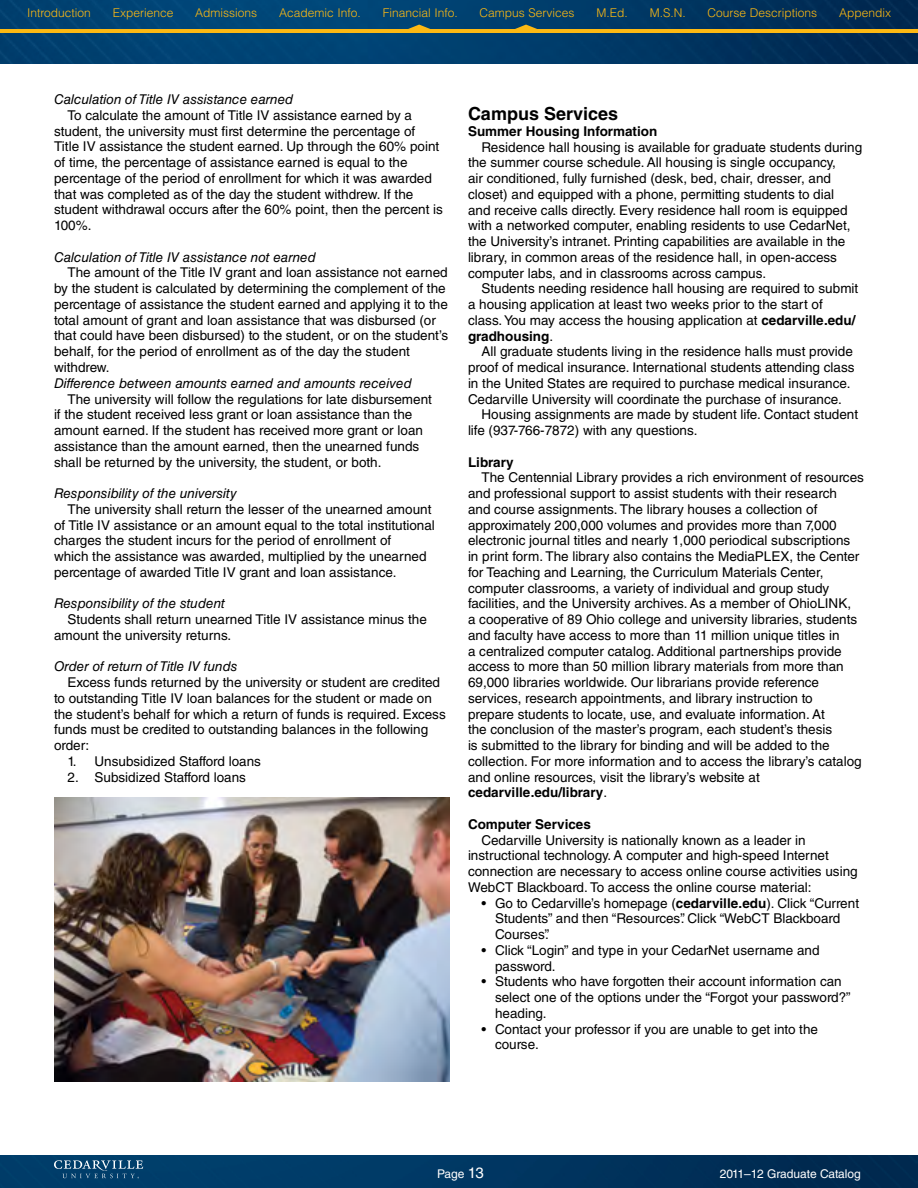
<style>
.page{position:relative;width:918px;height:1188px;background:#fff}
.page>*{position:absolute;margin:0;border:0;box-sizing:border-box;transform-origin:0 0}
.t1{font:700 18px "Helvetica LT Std";color:#000}
.t2{font:13.5px/15.8px "Helvetica LT Std";color:#000}
.t3{font:italic 13.5px "Helvetica LT Std";color:#000}
.t4{font:700 13.5px "Helvetica LT Std";color:#000}
.t5{font:300 12px "Helvetica LT Std";color:#fdb913}
.t6{font:12px "Helvetica LT Std";color:#fff}
.s1{font-weight:700}
.s2{font-size:15px}
</style>
<div class="page">
<img style="left:0;top:1156px;width:918px;height:32px">
<img style="left:0;top:0;width:918px;height:64px">
<svg style="left:54px;top:1160px;width:89px;height:18px;background:#295c82"></svg>
<hr style="left:0;top:29px;width:918px;height:3px;background:#fdb913">
<img style="left:54px;top:797px;width:396px;height:285px">
<svg style="left:407px;top:25px;width:24px;height:4px"></svg>
<svg style="left:514px;top:25px;width:24px;height:4px"></svg>
<p class="t5" style="left:27px;top:6px;width:65px">Introduction</p>
<p class="t5" style="left:113px;top:6px;width:62px">Experience</p>
<p class="t5" style="left:195px;top:6px;width:64px">Admissions</p>
<p class="t5" style="left:279px;top:6px;width:83px">Academic Info.</p>
<p class="t5" style="left:383px;top:6px;width:77px">Financial Info.</p>
<p class="t5" style="left:480px;top:6px;width:96px">Campus Services</p>
<p class="t5" style="left:597px;top:6px;width:33px">M.Ed.</p>
<p class="t5" style="left:650px;top:6px;width:37px">M.S.N.</p>
<p class="t5" style="left:708px;top:6px;width:111px">Course Descriptions</p>
<p class="t5" style="left:839px;top:6px;width:54px">Appendix</p>
<p class="t3" style="left:54px;top:92px;width:241px">Calculation of Title IV assistance earned</p>
<p class="t2" style="left:54px;top:107px;width:390px;text-indent:14px">To calculate the amount of Title IV assistance earned by a student, the university must first determine the percentage of Title IV assistance the student earned. Up through the 60% point of time, the percentage of assistance earned is equal to the percentage of the period of enrollment for which it was awarded that was completed as of the day the student withdrew. If the student withdrawal occurs after the 60% point, then the percent is 100%.</p>
<p class="t3" style="left:54px;top:249px;width:264px">Calculation of Title IV assistance not earned</p>
<p class="t2" style="left:54px;top:265px;width:396px;text-indent:14px">The amount of the Title IV grant and loan assistance not earned by the student is calculated by determining the complement of the percentage of assistance the student earned and applying it to the total amount of grant and loan assistance that was disbursed (or that could have been disbursed) to the student, or on the student’s behalf, for the period of enrollment as of the day the student withdrew.</p>
<p class="t3" style="left:54px;top:375px;width:359px">Difference between amounts earned and amounts received</p>
<p class="t2" style="left:54px;top:391px;width:379px;text-indent:14px">The university will follow the regulations for late disbursement if the student received less grant or loan assistance than the amount earned. If the student has received more grant or loan assistance than the amount earned, then the unearned funds shall be returned by the university, the student, or both.</p>
<p class="t3" style="left:54px;top:485px;width:185px">Responsibility of the university</p>
<p class="t2" style="left:54px;top:501px;width:382px;text-indent:14px">The university shall return the lesser of the unearned amount of Title IV assistance or an amount equal to the total institutional charges the student incurs for the period of enrollment of<br>which the assistance was awarded, multiplied by the unearned percentage of awarded Title IV grant and loan assistance.</p>
<p class="t3" style="left:54px;top:596px;width:173px">Responsibility of the student</p>
<p class="t2" style="left:54px;top:611px;width:374px;text-indent:14px">Students shall return unearned Title IV assistance minus the amount the university returns.</p>
<p class="t3" style="left:54px;top:659px;width:185px">Order of return of Title IV funds</p>
<p class="t2" style="left:54px;top:674px;width:393px;text-indent:14px">Excess funds returned by the university or student are credited to outstanding Title IV loan balances for the student or made on the student’s behalf for which a return of funds is required. Excess funds must be credited to outstanding balances in the following order:</p>
<p class="t2" style="left:68px;top:753px;width:195px">1. Unsubsidized Stafford loans</p>
<p class="t2" style="left:68px;top:769px;width:180px">2. Subsidized Stafford loans</p>
<h1 class="t1" style="left:468px;top:103px;width:152px">Campus Services</h1>
<p class="t4" style="left:468px;top:123px;width:191px">Summer Housing Information</p>
<p class="t2" style="left:468px;top:139px;width:396px;text-indent:14px">Residence hall housing is available for graduate students during the summer course schedule. All housing is single occupancy,<br>air conditioned, fully furnished (desk, bed, chair, dresser, and closet) and equipped with a phone, permitting students to dial<br>and receive calls directly. Every residence hall room is equipped with a networked computer, enabling residents to use CedarNet, the University’s intranet. Printing capabilities are available in the library, in common areas of the residence hall, in open-access computer labs, and in classrooms across campus.</p>
<p class="t2" style="left:468px;top:281px;width:392px;text-indent:14px">Students needing residence hall housing are required to submit a housing application at least two weeks prior to the start of class. You may access the housing application at <span class="s1">cedarville.edu/ gradhousing</span>.</p>
<p class="t2" style="left:482px;top:344px;width:373px">All graduate students living in the residence halls must provide</p>
<p class="t2" style="left:468px;top:359px;width:388px">proof of medical insurance. International students attending class</p>
<p class="t2" style="left:468px;top:375px;width:384px">in the United States are required to purchase medical insurance.</p>
<p class="t2" style="left:468px;top:391px;width:375px">Cedarville University will coordinate the purchase of insurance.</p>
<p class="t2" style="left:482px;top:407px;width:378px">Housing assignments are made by student life. Contact student</p>
<p class="t2" style="left:468px;top:422px;width:231px">life (937-766-7872) with any questions.</p>
<p class="t4" style="left:468px;top:454px;width:47px">Library</p>
<p class="t2" style="left:468px;top:470px;width:397px;text-indent:14px">The Centennial Library provides a rich environment of resources and professional support to assist students with their research<br>and course assignments. The library houses a collection of approximately 200,000 volumes and provides more than 7,000 electronic journal titles and nearly 1,000 periodical subscriptions in print form. The library also contains the MediaPLEX, the Center for Teaching and Learning, the Curriculum Materials Center, computer classrooms, a variety of individual and group study facilities, and the University archives. As a member of OhioLINK,<br>a cooperative of 89 Ohio college and university libraries, students and faculty have access to more than 11 million unique titles in<br>a centralized computer catalog. Additional partnerships provide access to more than 50 million library materials from more than 69,000 libraries worldwide. Our librarians provide reference services, research appointments, and library instruction to<br>prepare students to locate, use, and evaluate information. At<br>the conclusion of the master’s program, each student’s thesis<br>is submitted to the library for binding and will be added to the collection. For more information and to access the library’s catalog and online resources, visit the library’s website at <span class="s1">cedarville.edu/library</span>.</p>
<p class="t4" style="left:468px;top:816px;width:124px">Computer Services</p>
<p class="t2" style="left:468px;top:832px;width:391px;text-indent:14px">Cedarville University is nationally known as a leader in instructional technology. A computer and high-speed Internet connection are necessary to access online course activities using WebCT Blackboard. To access the online course material:</p>
<p class="t2" style="left:495px;top:895px;width:366px;text-indent:-14px">• Go to Cedarville’s homepage (<span class="s1">cedarville.edu</span>). Click “Current<br>Students” and then “Resources”. Click “WebCT Blackboard<br>Courses”.</p>
<p class="t2" style="left:495px;top:942px;width:326px;text-indent:-14px">• Click “Login” and type in your CedarNet username and password.</p>
<p class="t2" style="left:495px;top:974px;width:357px;text-indent:-14px">• Students who have forgotten their account information can select one of the options under the “Forgot your password?” heading.</p>
<p class="t2" style="left:495px;top:1021px;width:325px;text-indent:-14px">• Contact your professor if you are unable to get into the course.</p>
<p class="t6" style="left:437px;top:1167px;width:48px">Page <span class="s2">13</span></p>
<p class="t6" style="left:720px;top:1167px;width:143px">2011–12 Graduate Catalog</p>
</div>
